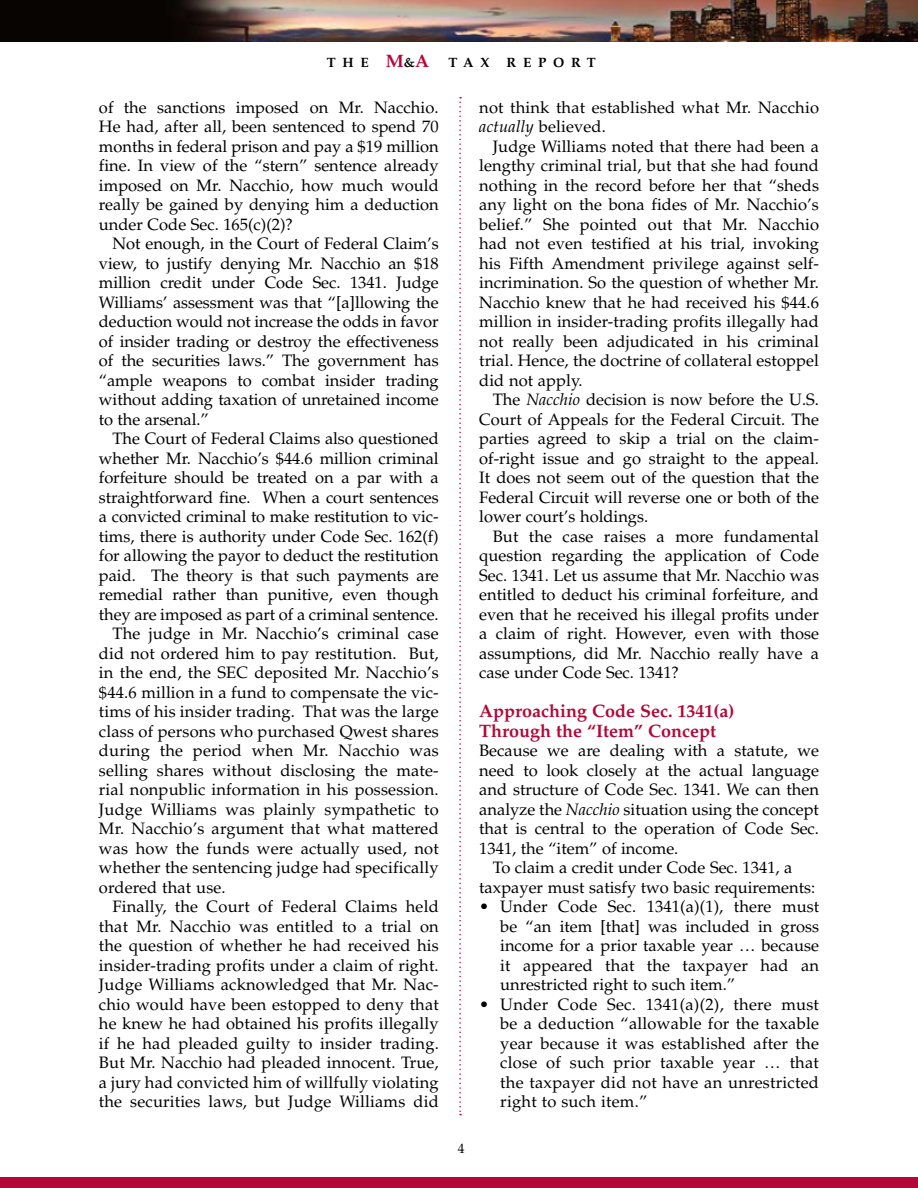
<style>
.page{position:relative;width:918px;height:1188px;background:#fff}
.page>*{position:absolute;margin:0;border:0;box-sizing:border-box;transform-origin:0 0}
.H2_A{font:700 18px/19.5px "Palatino";color:#b30838}
.Body_A{font:16.5px/19.5px "Palatino";color:#000;text-align:justify}
.Bullet_A_i{font:16.5px/19.5px "Palatino";letter-spacing:.015em;color:#000;text-align:justify}
.Body_A_f{font:16.5px/19.5px "Palatino";color:#000;text-align:justify}
.t1{font:700 13.5px "Palatino";letter-spacing:.5em;color:#000}
.t2{font:13.5px "Palatino";color:#000}
.s1{font-size:18px;color:#b30838}
.s2{font-style:italic}
</style>
<div class="page">
<div style="left:0;top:1177px;width:918px;height:11px;background:#b30838"></div>
<img style="left:0;top:0;width:918px;height:42px">
<svg style="left:459px;top:97px;width:2px;height:1018px"></svg>
<p class="t1" style="left:327px;top:55px;width:164px">THE <span class="s1">M</span>&amp;<span class="s1">A</span> TAX</p>
<p class="t1" style="left:507px;top:55px;width:91px">REPORT</p>
<p class="Body_A" style="left:99px;top:97px;width:341px">of the sanctions imposed on Mr. Nacchio.<br>He had, after all, been sentenced to spend 70 months in federal prison and pay a $19 million fine. In view of the “stern” sentence already imposed on Mr. Nacchio, how much would really be gained by denying him a deduction under Code Sec. 165(c)(2)?</p>
<p class="Body_A" style="left:99px;top:234px;width:341px;text-indent:14px">Not enough, in the Court of Federal Claim’s view, to justify denying Mr. Nacchio an $18 million credit under Code Sec. 1341. Judge Williams’ assessment was that “[a]llowing the deduction would not increase the odds in favor of insider trading or destroy the effectiveness of the securities laws.” The government has “ample weapons to combat insider trading without adding taxation of unretained income to the arsenal.”</p>
<p class="Body_A" style="left:99px;top:429px;width:341px;text-indent:14px">The Court of Federal Claims also questioned whether Mr. Nacchio’s $44.6 million criminal forfeiture should be treated on a par with a straightforward fine. When a court sentences a convicted criminal to make restitution to vic&shy;tims, there is authority under Code Sec. 162(f) for allowing the payor to deduct the restitution paid. The theory is that such payments are remedial rather than punitive, even though they are imposed as part of a criminal sentence.</p>
<p class="Body_A" style="left:99px;top:624px;width:341px;text-indent:14px">The judge in Mr. Nacchio’s criminal case did not ordered him to pay restitution. But, in the end, the SEC deposited Mr. Nacchio’s $44.6 million in a fund to compensate the vic&shy;tims of his insider trading. That was the large class of persons who purchased Qwest shares during the period when Mr. Nacchio was selling shares without disclosing the mate&shy;rial nonpublic information in his possession.<br>Judge Williams was plainly sympathetic to Mr. Nacchio’s argument that what mattered was how the funds were actually used, not whether the sentencing judge had specifically ordered that use.</p>
<p class="Body_A" style="left:99px;top:897px;width:341px;text-indent:14px">Finally, the Court of Federal Claims held that Mr. Nacchio was entitled to a trial on the question of whether he had received his insider-trading profits under a claim of right.<br>Judge Williams acknowledged that Mr. Nac&shy;chio would have been estopped to deny that he knew he had obtained his profits illegally if he had pleaded guilty to insider trading.<br>But Mr. Nacchio had pleaded innocent. True, a jury had convicted him of willfully violating the securities laws, but Judge Williams did</p>
<p class="t2" style="left:458px;top:1140px;width:8px">4</p>
<p class="Body_A" style="left:479px;top:97px;width:341px">not think that established what Mr. Nacchio <span class="s2">actually</span> believed.</p>
<p class="Body_A" style="left:479px;top:136px;width:341px;text-indent:14px">Judge Williams noted that there had been a lengthy criminal trial, but that she had found nothing in the record before her that “sheds any light on the bona fides of Mr. Nacchio’s belief.” She pointed out that Mr. Nacchio had not even testified at his trial, invoking his Fifth Amendment privilege against self&shy;incrimination. So the question of whether Mr.<br>Nacchio knew that he had received his $44.6 million in insider-trading profits illegally had not really been adjudicated in his criminal trial. Hence, the doctrine of collateral estoppel did not apply.</p>
<p class="Body_A" style="left:479px;top:390px;width:341px;text-indent:14px">The <span class="s2">Nacchio</span> decision is now before the U.S.<br>Court of Appeals for the Federal Circuit. The parties agreed to skip a trial on the claim&shy;of-right issue and go straight to the appeal.<br>It does not seem out of the question that the Federal Circuit will reverse one or both of the lower court’s holdings.</p>
<p class="Body_A" style="left:479px;top:526px;width:341px;text-indent:14px">But the case raises a more fundamental question regarding the application of Code Sec. 1341. Let us assume that Mr. Nacchio was entitled to deduct his criminal forfeiture, and even that he received his illegal profits under a claim of right. However, even with those assumptions, did Mr. Nacchio really have a case under Code Sec. 1341?</p>
<p class="H2_A" style="left:479px;top:701px;width:257px">Approaching Code Sec. 1341(a)<br>Through the “Item” Concept</p>
<p class="Body_A_f" style="left:479px;top:741px;width:341px">Because we are dealing with a statute, we need to look closely at the actual language and structure of Code Sec. 1341. We can then analyze the <span class="s2">Nacchio</span> situation using the concept that is central to the operation of Code Sec.<br>1341, the “item” of income.</p>
<p class="Body_A" style="left:479px;top:858px;width:338px;text-align:center">To claim a credit under Code Sec. 1341, a taxpayer must satisfy two basic requirements:</p>
<p class="Bullet_A_i" style="left:500px;top:897px;width:320px;text-indent:-21px">• Under Code Sec. 1341(a)(1), there must be “an item [that] was included in gross income for a prior taxable year … because it appeared that the taxpayer had an unrestricted right to such item.”</p>
<p class="Bullet_A_i" style="left:500px;top:994px;width:320px;text-indent:-21px">• Under Code Sec. 1341(a)(2), there must be a deduction “allowable for the taxable year because it was established after the close of such prior taxable year … that the taxpayer did not have an unrestricted right to such item.”</p>
</div>
